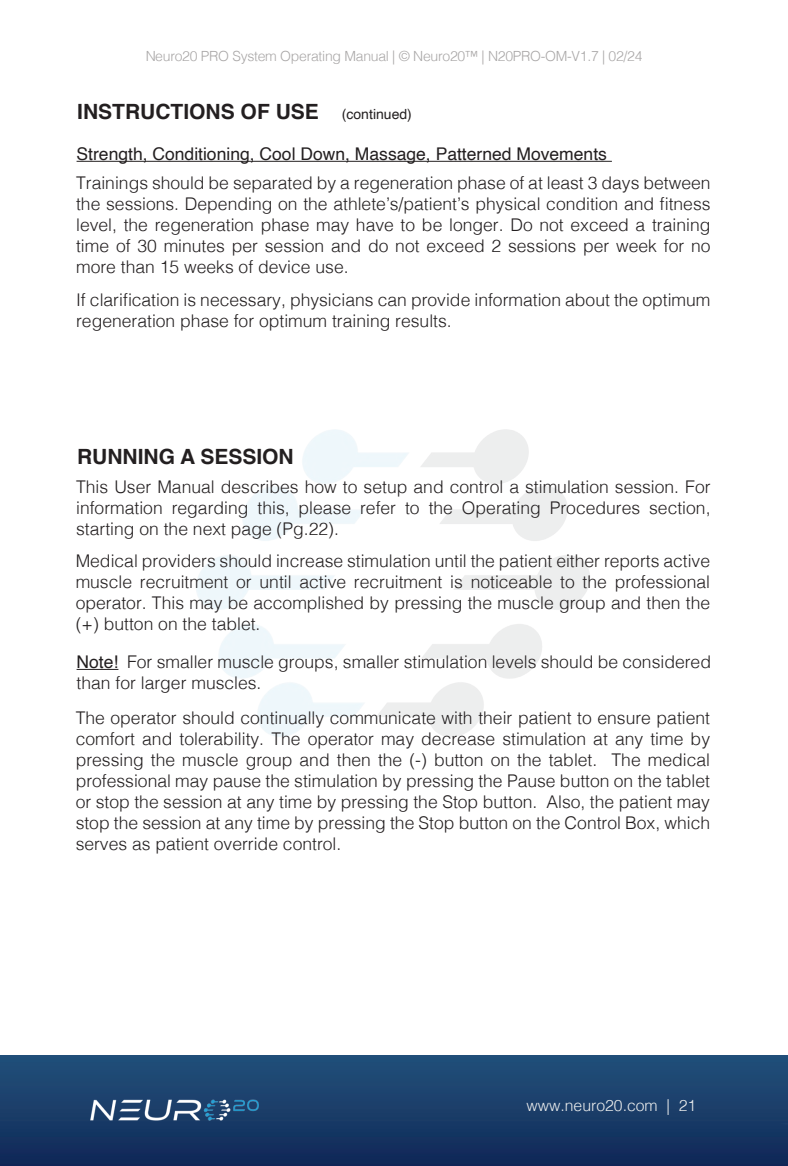
<style>
.page{position:relative;width:788px;height:1166px;background:#fff}
.page>*{position:absolute;margin:0;border:0;box-sizing:border-box;transform-origin:0 0}
.t1{font:700 21px "Helvetica";color:#231f20}
.t2{font:300 17.5px/21px "Helvetica";color:#231f20;text-align:justify}
.t3{font:17.5px "Helvetica";color:#231f20}
.t4{font:300 15.75px "Helvetica";color:#eceeee}
.t5{font:300 14px "Helvetica";letter-spacing:-.02em;color:#8c8989}
.s1{font-weight:400;font-size:14px}
.s2{font-weight:400}
</style>
<div class="page">
<img style="left:0;top:1055px;width:787px;height:111px">
<img style="left:77px;top:1055px;width:194px;height:109px">
<hr style="left:77px;top:161px;width:535px;height:1px;background:#231f20">
<hr style="left:77px;top:669px;width:41px;height:1px;background:#231f20">
<p class="t5" style="left:145px;top:44px;width:498px">Neuro20 PRO System Operating Manual | © Neuro20™ | N20PRO-OM-V1.7 | 02/24</p>
<p class="t1" style="left:77px;top:99px;width:336px">INSTRUCTIONS OF USE <span class="s1">(continued)</span></p>
<p class="t3" style="left:77px;top:140px;width:532px">Strength, Conditioning, Cool Down, Massage, Patterned Movements</p>
<p class="t2" style="left:76px;top:171px;width:636px">Trainings should be separated by a regeneration phase of at least 3 days between the sessions. Depending on the athlete’s/patient’s physical condition and fitness level, the regeneration phase may have to be longer. Do not exceed a training time of 30 minutes per session and do not exceed 2 sessions per week for no more than 15 weeks of device use.</p>
<p class="t2" style="left:76px;top:288px;width:636px">If clarification is necessary, physicians can provide information about the optimum regeneration phase for optimum training results.</p>
<p class="t1" style="left:77px;top:443px;width:218px">RUNNING A SESSION</p>
<p class="t2" style="left:76px;top:475px;width:636px">This User Manual describes how to setup and control a stimulation session. For information regarding this, please refer to the Operating Procedures section, starting on the next page (Pg.22).</p>
<p class="t2" style="left:76px;top:549px;width:636px">Medical providers should increase stimulation until the patient either reports active muscle recruitment or until active recruitment is noticeable to the professional operator. This may be accomplished by pressing the muscle group and then the (+) button on the tablet.</p>
<p class="t2" style="left:77px;top:650px;width:636px"><span class="s2">Note!</span> For smaller muscle groups, smaller stimulation levels should be considered than for larger muscles.</p>
<p class="t2" style="left:76px;top:705px;width:636px">The operator should continually communicate with their patient to ensure patient comfort and tolerability. The operator may decrease stimulation at any time by pressing the muscle group and then the (-) button on the tablet. The medical professional may pause the stimulation by pressing the Pause button on the tablet or stop the session at any time by pressing the Stop button. Also, the patient may stop the session at any time by pressing the Stop button on the Control Box, which serves as patient override control.</p>
<p class="t4" style="left:526px;top:1092px;width:171px">www.neuro20.com | 21</p>
</div>
